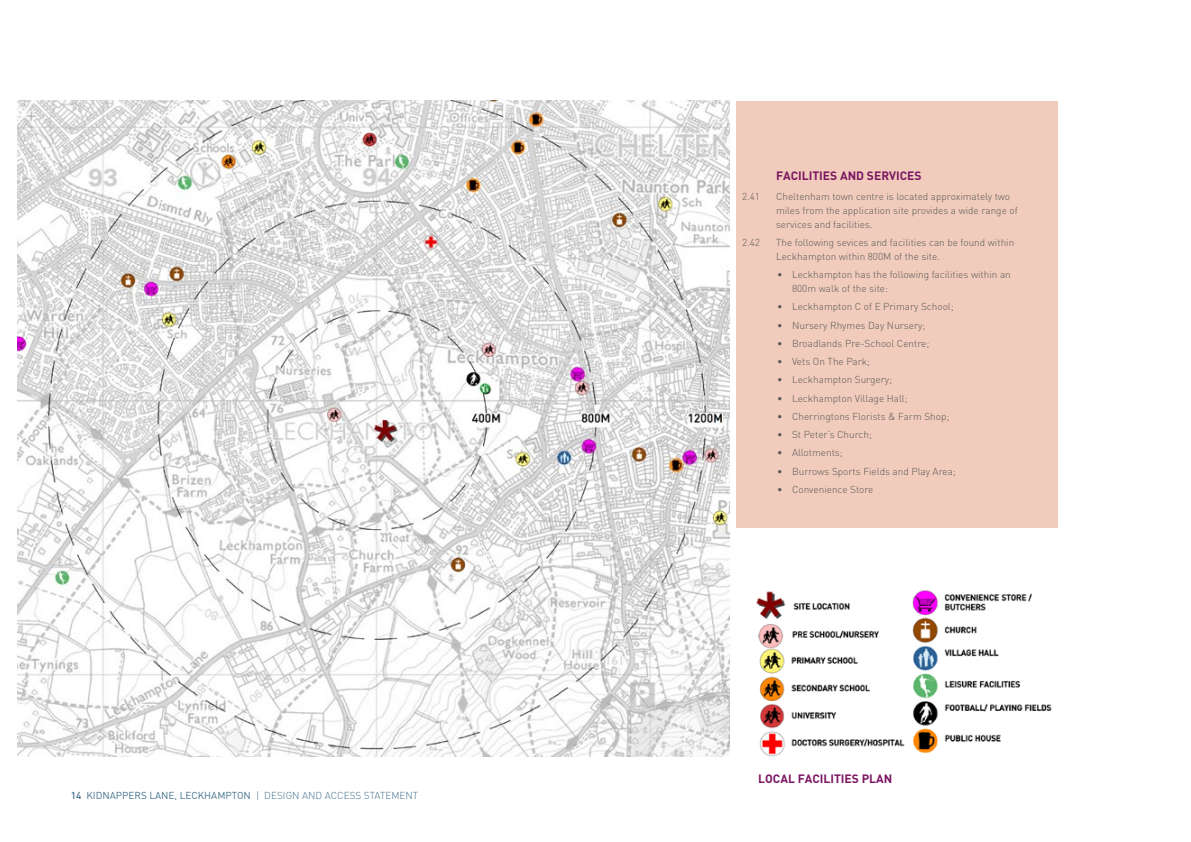
<style>
.page{position:relative;width:1191px;height:842px;background:#fff}
.page>*{position:absolute;margin:0;border:0;box-sizing:border-box;transform-origin:0 0}
.t1{font:700 12px "DIN";color:#7b1763}
.t2{font:300 10px/14px "DIN";color:#575756}
.t3{font:10px "DIN";color:#45728d}
.s1{font-weight:500}
.s2{font-weight:300}
</style>
<div class="page">
<div style="left:736px;top:101px;width:321px;height:426px;background:#f1ccbc"></div>
<img style="left:17px;top:101px;width:712px;height:656px">
<img style="left:756px;top:591px;width:149px;height:166px">
<img style="left:912px;top:590px;width:140px;height:164px">
<p class="t3" style="left:71px;top:790px;width:349px"><span class="s1">14</span> KIDNAPPERS LANE, LECKHAMPTON <span class="s2">| DESIGN AND ACCESS STATEMENT</span></p>
<p class="t1" style="left:776px;top:167px;width:147px">FACILITIES AND SERVICES</p>
<p class="t2" style="left:742px;top:189px;width:20px">2.41</p>
<p class="t2" style="left:776px;top:189px;width:243px">Cheltenham town centre is located approximately two miles from the application site provides a wide range of services and facilities.</p>
<p class="t2" style="left:742px;top:235px;width:20px">2.42</p>
<p class="t2" style="left:776px;top:235px;width:240px">The following sevices and facilities can be found within<br>Leckhampton within 800M of the site.</p>
<p class="t2" style="left:792px;top:267px;width:220px;text-indent:-15px">• Leckhampton has the following facilities within an<br>800m walk of the site:</p>
<p class="t2" style="left:777px;top:299px;width:178px">• Leckhampton C of E Primary School;</p>
<p class="t2" style="left:777px;top:318px;width:150px">• Nursery Rhymes Day Nursery;</p>
<p class="t2" style="left:777px;top:336px;width:154px">• Broadlands Pre-School Centre;</p>
<p class="t2" style="left:777px;top:354px;width:95px">• Vets On The Park;</p>
<p class="t2" style="left:777px;top:372px;width:116px">• Leckhampton Surgery;</p>
<p class="t2" style="left:777px;top:391px;width:132px">• Leckhampton Village Hall;</p>
<p class="t2" style="left:777px;top:409px;width:174px">• Cherringtons Florists &amp; Farm Shop;</p>
<p class="t2" style="left:777px;top:427px;width:96px">• St Peter’s Church;</p>
<p class="t2" style="left:777px;top:445px;width:67px">• Allotments;</p>
<p class="t2" style="left:777px;top:464px;width:180px">• Burrows Sports Fields and Play Area;</p>
<p class="t2" style="left:777px;top:482px;width:98px">• Convenience Store</p>
<p class="t1" style="left:758px;top:771px;width:136px">LOCAL FACILITIES PLAN</p>
</div>
